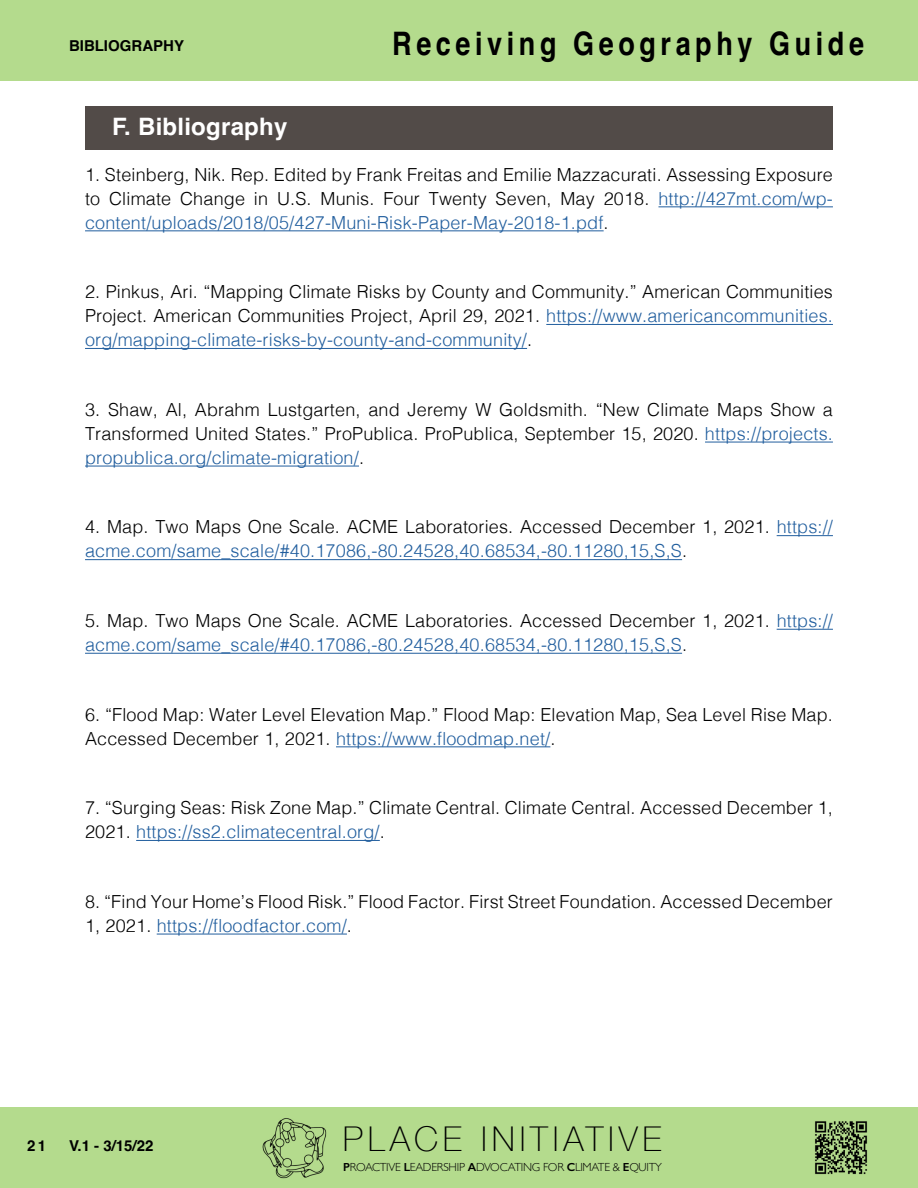
<style>
.page{position:relative;width:918px;height:1188px;background:#b4db8d}
.page>*{position:absolute;margin:0;border:0;box-sizing:border-box;transform-origin:0 0}
.t1{font:100 34.2px "Helvetica Neue";letter-spacing:.14em;color:#000}
.t2{font:700 32.4px "Helvetica";letter-spacing:.17em;color:#000;scale:.83 1}
.t3{font:700 24px "Helvetica";letter-spacing:.01em;color:#fff}
.t4{font:300 18px/24px "Helvetica";letter-spacing:.01em;color:#000;text-align:justify}
.t5{font:300 18px/24px "Helvetica";letter-spacing:.01em;color:#215e9e}
.t6{font:700 15px "Helvetica";color:#000}
.t7{font:300 11.7px "Gill Sans";letter-spacing:-.02em;color:#000}
.s1{color:#215e9e}
.s2{color:#000}
.s3{font-weight:600}
</style>
<div class="page">
<div style="left:0;top:81px;width:918px;height:1026px;background:#fff"></div>
<img style="left:815px;top:1121px;width:53px;height:54px">
<img style="left:262px;top:1118px;width:65px;height:61px">
<div style="left:85px;top:106px;width:748px;height:44px;background:#524b48"></div>
<hr style="left:658px;top:206px;width:175px;height:1px;background:#215e9e">
<hr style="left:85px;top:230px;width:519px;height:1px;background:#215e9e">
<hr style="left:546px;top:324px;width:287px;height:1px;background:#215e9e">
<hr style="left:85px;top:348px;width:442px;height:1px;background:#215e9e">
<hr style="left:705px;top:442px;width:128px;height:1px;background:#215e9e">
<hr style="left:85px;top:466px;width:274px;height:1px;background:#215e9e">
<hr style="left:777px;top:535px;width:56px;height:1px;background:#215e9e">
<hr style="left:85px;top:559px;width:597px;height:1px;background:#215e9e">
<hr style="left:777px;top:629px;width:56px;height:1px;background:#215e9e">
<hr style="left:85px;top:653px;width:597px;height:1px;background:#215e9e">
<hr style="left:336px;top:746px;width:214px;height:1px;background:#215e9e">
<hr style="left:136px;top:840px;width:244px;height:1px;background:#215e9e">
<hr style="left:157px;top:934px;width:190px;height:1px;background:#215e9e">
<p class="t6" style="left:69px;top:34px;width:117px">BIBLIOGRAPHY</p>
<h2 class="t2" style="left:392px;top:17px;width:570px">Receiving Geography Guide</h2>
<h3 class="t3" style="left:112px;top:107px;width:177px">F. Bibliography</h3>
<p class="t4" style="left:85px;top:161px;width:749px">1. Steinberg, Nik. Rep. Edited by Frank Freitas and Emilie Mazzacurati. Assessing Exposure to Climate Change in U.S. Munis. Four Twenty Seven, May 2018. <span class="s1">http://427mt.com/wp&shy;content/uploads/2018/05/427-Muni-Risk-Paper-May-2018-1.pdf</span>.</p>
<p class="t4" style="left:85px;top:279px;width:749px">2. Pinkus, Ari. “Mapping Climate Risks by County and Community.” American Communities Project. American Communities Project, April 29, 2021. <span class="s1">https://www.americancommunities. org/mapping-climate-risks-by-county-and-community/</span>.</p>
<p class="t4" style="left:85px;top:396px;width:749px">3. Shaw, Al, Abrahm Lustgarten, and Jeremy W Goldsmith. “New Climate Maps Show a Transformed United States.” ProPublica. ProPublica, September 15, 2020. <span class="s1">https://projects. propublica.org/climate-migration/</span>.</p>
<p class="t5" style="left:85px;top:514px;width:749px"><span class="s2">4. Map. Two Maps One Scale. ACME Laboratories. Accessed December 1, 2021.</span> https:// acme.com/same_scale/#40.17086,-80.24528,40.68534,-80.11280,15,S,S<span class="s2">.</span></p>
<p class="t5" style="left:85px;top:607px;width:749px"><span class="s2">5. Map. Two Maps One Scale. ACME Laboratories. Accessed December 1, 2021.</span> https:// acme.com/same_scale/#40.17086,-80.24528,40.68534,-80.11280,15,S,S<span class="s2">.</span></p>
<p class="t4" style="left:85px;top:701px;width:749px">6. “Flood Map: Water Level Elevation Map.” Flood Map: Elevation Map, Sea Level Rise Map.<br>Accessed December 1, 2021. <span class="s1">https://www.floodmap.net/</span>.</p>
<p class="t4" style="left:85px;top:795px;width:749px">7. “Surging Seas: Risk Zone Map.” Climate Central. Climate Central. Accessed December 1,<br>2021. <span class="s1">https://ss2.climatecentral.org/</span>.</p>
<p class="t4" style="left:85px;top:888px;width:749px">8. “Find Your Home’s Flood Risk.” Flood Factor. First Street Foundation. Accessed December<br>1, 2021. <span class="s1">https://floodfactor.com/</span>.</p>
<p class="t6" style="left:27px;top:1133px;width:21px">21</p>
<p class="t6" style="left:69px;top:1133px;width:86px">V.1 - 3/15/22</p>
<h1 class="t1" style="left:343px;top:1113px;width:320px">PLACE INITIATIVE</h1>
<p class="t7" style="left:343px;top:1158px;width:320px"><span class="s3">P</span>ROACTIVE <span class="s3">L</span>EADERSHIP <span class="s3">A</span>DVOCATING FOR <span class="s3">C</span>LIMATE &amp; <span class="s3">E</span>QUITY</p>
</div>
